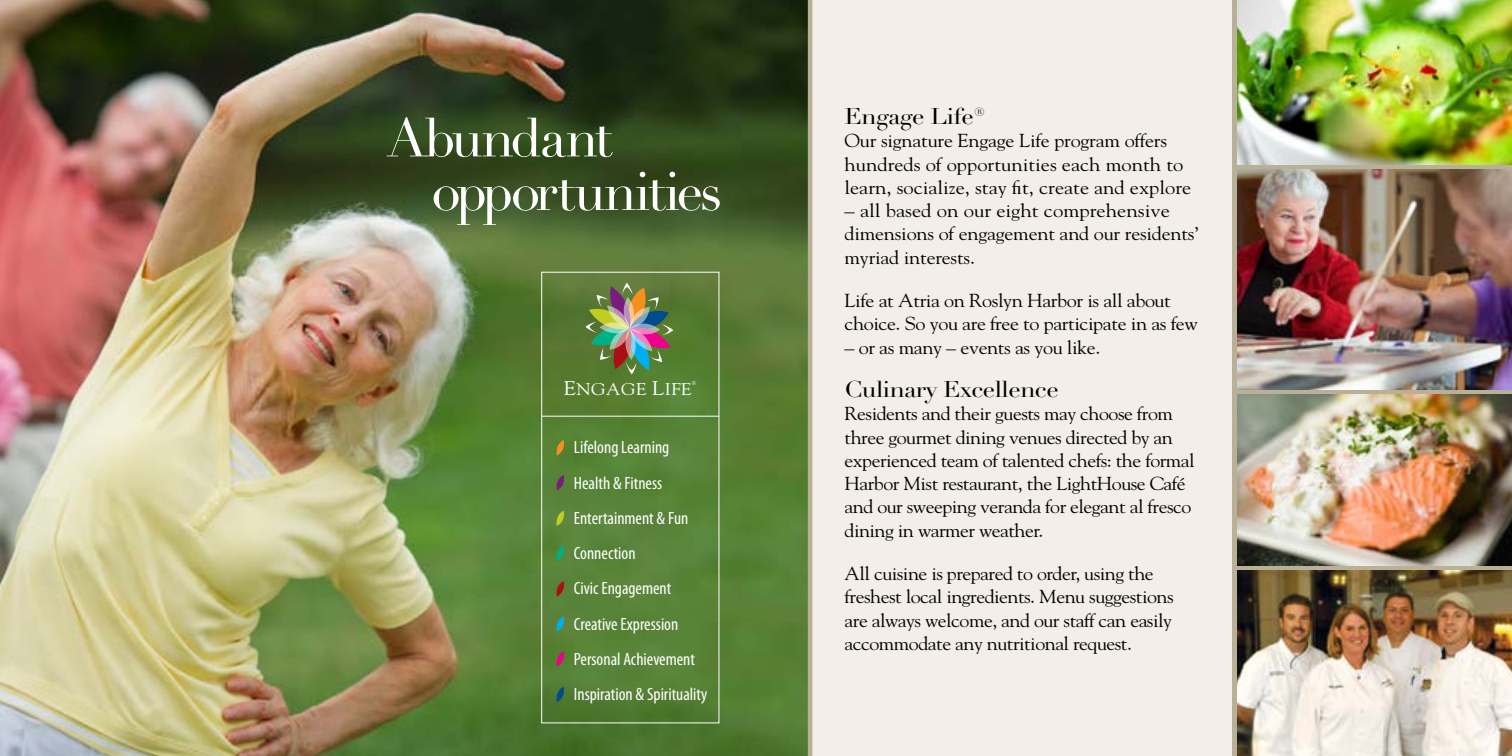
<style>
.page{position:relative;width:1512px;height:756px;background:#fff}
.page>*{position:absolute;margin:0;border:0;box-sizing:border-box;transform-origin:0 0}
.t1{font:22.5px "Didot LT Std";letter-spacing:-.02em;color:#000;scale:1.1 1}
.t2{font:18.75px/23.2px "Goudy Std";letter-spacing:-.025em;color:#000;scale:1.06 1}
.t3{font:18.75px/23.2px "Goudy Std";color:#000;scale:1.07 1}
.t4{font:18.75px/23.2px "Goudy Std";letter-spacing:-.025em;color:#000;scale:1.07 1}
.t5{font:18.75px/23.2px "Goudy Std";letter-spacing:-.025em;color:#000;scale:1.1 1}
.t6{font:condensed 17.85px/35.2px "Myriad Pro";color:#fff}
.t7{font:16.95px "Goudy Std";letter-spacing:.025em;color:#fff;scale:1.1 1}
.t8{font:5.7px "Goudy Std";color:#fff}
.s1{font-size:19.8px}
</style>
<div class="page">
<div style="left:410px;top:0;width:1102px;height:756px;background:#f3efe8"></div>
<img style="left:1233px;top:0;width:279px;height:756px">
<img style="left:1238px;top:169px;width:274px;height:220px">
<img style="left:1238px;top:394px;width:274px;height:172px">
<img style="left:0;top:0;width:808px;height:756px">
<svg style="left:556px;top:440px;width:8px;height:15px"></svg>
<svg style="left:556px;top:581px;width:8px;height:16px"></svg>
<svg style="left:556px;top:511px;width:8px;height:15px"></svg>
<svg style="left:556px;top:651px;width:8px;height:16px"></svg>
<svg style="left:556px;top:475px;width:8px;height:15px"></svg>
<svg style="left:556px;top:616px;width:8px;height:16px"></svg>
<svg style="left:556px;top:546px;width:8px;height:15px"></svg>
<svg style="left:556px;top:687px;width:8px;height:15px"></svg>
<svg style="left:585px;top:283px;width:88px;height:91px"></svg>
<hr style="left:542px;top:416px;width:177px;height:1px;background:#fff">
<hr style="left:808px;top:0;width:4px;height:756px;background:#b9b098">
<svg style="left:434px;top:172px;width:286px;height:53px"></svg>
<svg style="left:387px;top:117px;width:226px;height:40px"></svg>
<img style="left:1238px;top:571px;width:274px;height:185px">
<img style="left:1238px;top:0;width:274px;height:164px">
<p class="t7" style="left:564px;top:379px;width:118px"><span class="s1">E</span>NGAGE <span class="s1">L</span>IFE</p>
<p class="t8" style="left:692px;top:380px;width:6px">®</p>
<p class="t6" style="left:574px;top:430px;width:135px">Lifelong Learning<br>Health &amp; Fitness<br>Entertainment &amp; Fun<br>Connection<br>Civic Engagement<br>Creative Expression<br>Personal Achievement<br>Inspiration &amp; Spirituality</p>
<p class="t1" style="left:845px;top:103px;width:130px">Engage Life®</p>
<p class="t3" style="left:845px;top:129px;width:326px">Our signature Engage Life program offers hundreds of opportunities each month to learn, socialize, stay fit, create and explore</p>
<p class="t5" style="left:845px;top:199px;width:324px">– all based on our eight comprehensive dimensions of engagement and our residents’ myriad interests.</p>
<p class="t4" style="left:845px;top:289px;width:332px">Life at Atria on Roslyn Harbor is all about choice. So you are free to participate in as few</p>
<p class="t4" style="left:845px;top:335px;width:241px">– or as many – events as you like.</p>
<p class="t1" style="left:845px;top:376px;width:196px">Culinary Excellence</p>
<p class="t2" style="left:845px;top:402px;width:332px">Residents and their guests may choose from three gourmet dining venues directed by an experienced team of talented chefs: the formal Harbor Mist restaurant, the LightHouse Café and our sweeping veranda for elegant al fresco dining in warmer weather.</p>
<p class="t2" style="left:845px;top:562px;width:312px">All cuisine is prepared to order, using the freshest local ingredients. Menu suggestions are always welcome, and our staff can easily accommodate any nutritional request.</p>
</div>
